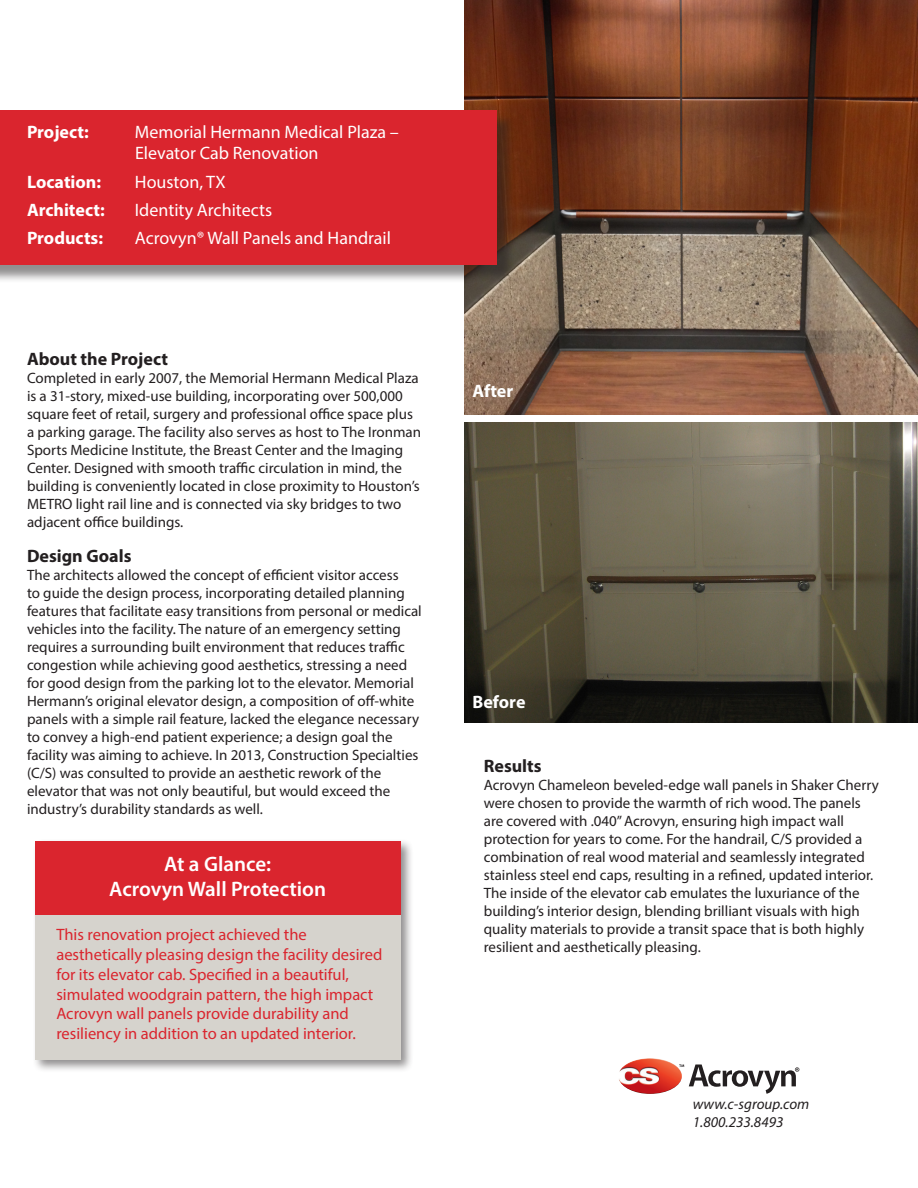
<style>
.page{position:relative;width:918px;height:1188px;background:#fff}
.page>*{position:absolute;margin:0;border:0;box-sizing:border-box;transform-origin:0 0}
.t1{font:600 21px "Myriad Pro";color:#fff}
.t2{font:18px "Myriad Pro";color:#fff}
.t3{font:700 18px "Myriad Pro";color:#fff}
.t4{font:700 18px "Myriad Pro";color:#231f20}
.t5{font:16.5px/19.8px "Myriad Pro";color:#da252e}
.t6{font:15px/18px "Myriad Pro";color:#231f20}
.t7{font:italic 15px/18px "Myriad Pro";color:#231f20}
</style>
<div class="page">
<img style="left:619px;top:1058px;width:63px;height:36px">
<svg style="left:679px;top:1065px;width:120px;height:29px"></svg>
<img style="left:465px;top:0;width:453px;height:415px">
<img style="left:465px;top:423px;width:453px;height:299px">
<div style="left:0;top:112px;width:516px;height:171px;background:#231f20;opacity:.5"></div>
<div style="left:0;top:110px;width:497px;height:155px;background:#da252e"></div>
<div style="left:32px;top:838px;width:382px;height:235px;background:#231f20;opacity:.5"></div>
<div style="left:35px;top:841px;width:366px;height:218px;background:#d6d3cd"></div>
<div style="left:35px;top:841px;width:366px;height:74px;background:#da252e"></div>
<p class="t3" style="left:27px;top:120px;width:63px">Project:</p>
<p class="t2" style="left:135px;top:121px;width:265px">Memorial Hermann Medical Plaza –</p>
<p class="t2" style="left:135px;top:142px;width:185px">Elevator Cab Renovation</p>
<p class="t3" style="left:27px;top:170px;width:76px">Location:</p>
<p class="t2" style="left:135px;top:171px;width:92px">Houston, TX</p>
<p class="t3" style="left:27px;top:198px;width:79px">Architect:</p>
<p class="t2" style="left:135px;top:199px;width:139px">Identity Architects</p>
<p class="t3" style="left:27px;top:227px;width:78px">Products:</p>
<p class="t2" style="left:135px;top:227px;width:258px">Acrovyn® Wall Panels and Handrail</p>
<p class="t4" style="left:27px;top:347px;width:143px">About the Project</p>
<p class="t6" style="left:27px;top:369px;width:396px">Completed in early 2007, the Memorial Hermann Medical Plaza is a 31-story, mixed-use building, incorporating over 500,000 square feet of retail, surgery and professional office space plus a parking garage. The facility also serves as host to The Ironman Sports Medicine Institute, the Breast Center and the Imaging Center. Designed with smooth traffic circulation in mind, the building is conveniently located in close proximity to Houston’s METRO light rail line and is connected via sky bridges to two adjacent office buildings.</p>
<p class="t4" style="left:27px;top:544px;width:106px">Design Goals</p>
<p class="t6" style="left:27px;top:566px;width:396px">The architects allowed the concept of efficient visitor access<br>to guide the design process, incorporating detailed planning features that facilitate easy transitions from personal or medical vehicles into the facility. The nature of an emergency setting requires a surrounding built environment that reduces traffic congestion while achieving good aesthetics, stressing a need for good design from the parking lot to the elevator. Memorial Hermann’s original elevator design, a composition of off-white panels with a simple rail feature, lacked the elegance necessary to convey a high-end patient experience; a design goal the facility was aiming to achieve. In 2013, Construction Specialties (C/S) was consulted to provide an aesthetic rework of the elevator that was not only beautiful, but would exceed the industry’s durability standards as well.</p>
<p class="t1" style="left:164px;top:851px;width:108px">At a Glance:</p>
<p class="t1" style="left:109px;top:876px;width:218px">Acrovyn Wall Protection</p>
<p class="t5" style="left:56px;top:925px;width:328px">This renovation project achieved the aesthetically pleasing design the facility desired for its elevator cab. Specified in a beautiful, simulated woodgrain pattern, the high impact Acrovyn wall panels provide durability and resiliency in addition to an updated interior.</p>
<p class="t3" style="left:472px;top:379px;width:42px">After</p>
<p class="t3" style="left:472px;top:690px;width:55px">Before</p>
<p class="t4" style="left:484px;top:754px;width:59px">Results</p>
<p class="t6" style="left:484px;top:775px;width:396px">Acrovyn Chameleon beveled-edge wall panels in Shaker Cherry were chosen to provide the warmth of rich wood. The panels are covered with .040” Acrovyn, ensuring high impact wall protection for years to come. For the handrail, C/S provided a combination of real wood material and seamlessly integrated stainless steel end caps, resulting in a refined, updated interior.<br>The inside of the elevator cab emulates the luxuriance of the building’s interior design, blending brilliant visuals with high quality materials to provide a transit space that is both highly resilient and aesthetically pleasing.</p>
<p class="t7" style="left:693px;top:1095px;width:118px">www.c-sgroup.com<br>1.800.233.8493</p>
</div>
